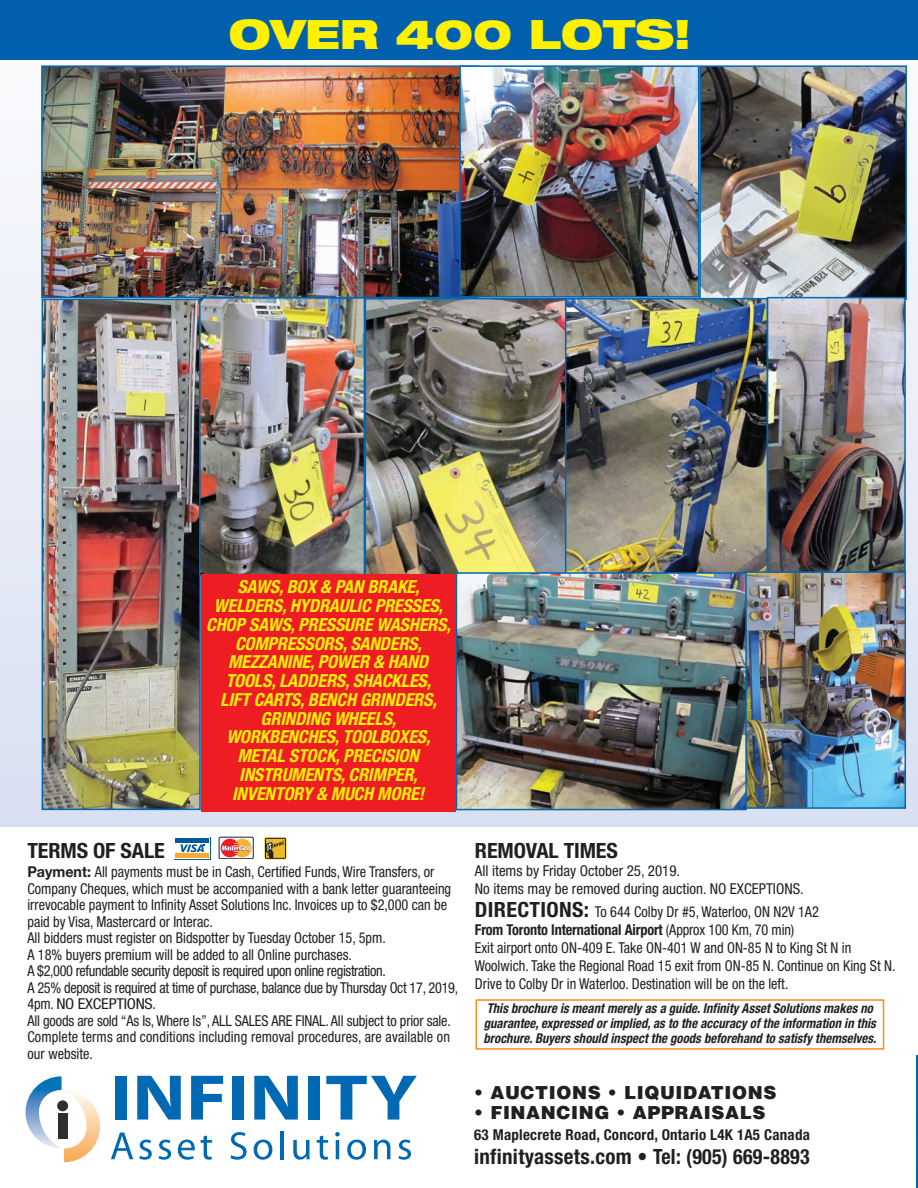
<style>
.page{position:relative;width:918px;height:1188px;background:#fff}
.page>*{position:absolute;margin:0;border:0;box-sizing:border-box;transform-origin:0 0}
.t1{font:900 expanded 40.5px "Helvetica Neue";color:#fff101}
.t2{font:700 condensed 21px "Helvetica Neue";letter-spacing:.015em;color:#231f20}
.t3{font:700 condensed 21px "Helvetica Neue";letter-spacing:-.005em;color:#231f20;scale:1.05 1}
.t4{font:italic 700 condensed 18px/18.8px "Helvetica Neue";letter-spacing:-.005em;color:#fff101;text-align:center}
.t5{font:900 18px "Helvetica";letter-spacing:.035em;color:#231f20}
.t6{font:condensed 15px/16.5px "Helvetica Neue";color:#231f20;scale:.95 1}
.t7{font:condensed 15px/18px "Helvetica Neue";color:#231f20}
.t8{font:700 condensed 15px "Helvetica Neue";letter-spacing:.015em;color:#231f20}
.t9{font:italic 700 condensed 13.5px/15px "Helvetica Neue";letter-spacing:.005em;color:#231f20;scale:.95 1}
.s1{font-weight:700;font-stretch:normal}
.s2{font-weight:700;font-size:21px}
.s3{font-weight:700}
</style>
<div class="page">
<div style="left:0;top:1px;width:918px;height:825px;background:linear-gradient(to bottom,#fcfdfd,#d8dff1)"></div>
<div style="left:57px;top:1100px;width:11px;height:11px;background:#322d2d;border-radius:50%"></div>
<div style="left:58px;top:1114px;width:9px;height:25px;background:#322d2d"></div>
<img style="left:25px;top:1076px;width:37px;height:72px">
<img style="left:64px;top:1094px;width:36px;height:68px">
<div style="left:115px;top:1076px;width:12px;height:44px;background:#0168b3"></div>
<svg style="left:137px;top:1076px;width:44px;height:44px"></svg>
<svg style="left:191px;top:1076px;width:32px;height:44px"></svg>
<div style="left:232px;top:1076px;width:12px;height:44px;background:#0168b3"></div>
<svg style="left:254px;top:1076px;width:44px;height:44px"></svg>
<div style="left:308px;top:1076px;width:12px;height:44px;background:#0168b3"></div>
<svg style="left:326px;top:1076px;width:91px;height:44px"></svg>
<svg style="left:111px;top:1133px;width:22px;height:26px"></svg>
<svg style="left:139px;top:1140px;width:13px;height:20px"></svg>
<svg style="left:159px;top:1140px;width:12px;height:20px"></svg>
<svg style="left:178px;top:1140px;width:17px;height:20px"></svg>
<svg style="left:201px;top:1135px;width:11px;height:25px"></svg>
<svg style="left:230px;top:1132px;width:17px;height:28px"></svg>
<svg style="left:254px;top:1140px;width:18px;height:20px"></svg>
<hr style="left:280px;top:1131px;width:4px;height:28px;background:#0168b3">
<svg style="left:293px;top:1140px;width:17px;height:20px"></svg>
<svg style="left:317px;top:1135px;width:11px;height:25px"></svg>
<svg style="left:335px;top:1132px;width:5px;height:5px"></svg>
<hr style="left:336px;top:1140px;width:3px;height:19px;background:#0168b3">
<svg style="left:347px;top:1140px;width:19px;height:20px"></svg>
<svg style="left:374px;top:1140px;width:16px;height:19px"></svg>
<svg style="left:398px;top:1140px;width:13px;height:20px"></svg>
<img style="left:916px;top:1055px;width:2px;height:133px">
<img style="left:44px;top:68px;width:415px;height:227px">
<div style="left:41px;top:65px;width:438px;height:233px;border:2px solid #0167b2"></div>
<img style="left:45px;top:302px;width:153px;height:505px">
<div style="left:42px;top:299px;width:159px;height:511px;border:2px solid #0167b2"></div>
<img style="left:462px;top:68px;width:235px;height:227px">
<div style="left:459px;top:65px;width:241px;height:233px;border:2px solid #0167b2"></div>
<img style="left:702px;top:68px;width:202px;height:229px">
<div style="left:699px;top:65px;width:208px;height:235px;border:2px solid #0167b2"></div>
<img style="left:202px;top:300px;width:160px;height:273px">
<div style="left:199px;top:297px;width:166px;height:279px;border:2px solid #0167b2"></div>
<img style="left:368px;top:301px;width:197px;height:272px">
<div style="left:365px;top:298px;width:203px;height:278px;border:2px solid #0167b2"></div>
<img style="left:568px;top:301px;width:197px;height:271px">
<div style="left:565px;top:298px;width:203px;height:282px;border:2px solid #0167b2"></div>
<img style="left:770px;top:300px;width:133px;height:271px">
<div style="left:767px;top:297px;width:139px;height:299px;border:2px solid #0167b2"></div>
<div style="left:476px;top:999px;width:408px;height:51px;border:2px solid #f48f1d"></div>
<div style="left:174px;top:837px;width:36px;height:23px;background:#00599a"></div>
<div style="left:174px;top:837px;width:36px;height:22px;background:#fff"></div>
<div style="left:175px;top:838px;width:34px;height:5px;background:#00599a"></div>
<div style="left:175px;top:853px;width:34px;height:5px;background:#faa92a"></div>
<svg style="left:179px;top:844px;width:30px;height:14px"></svg>
<svg style="left:253px;top:837px;width:1px;height:22px"></svg>
<svg style="left:221px;top:839px;width:30px;height:18px"></svg>
<div style="left:219px;top:837px;width:34px;height:22px;border:1px solid #231f20"></div>
<svg style="left:264px;top:837px;width:22px;height:22px"></svg>
<svg style="left:267px;top:840px;width:17px;height:16px"></svg>
<div style="left:265px;top:838px;width:21px;height:20px;border:1px solid #231f20"></div>
<div style="left:0;top:0;width:918px;height:60px;background:#0160ae"></div>
<img style="left:747px;top:574px;width:156px;height:232px">
<div style="left:744px;top:571px;width:162px;height:238px;border:2px solid #0167b2"></div>
<img style="left:459px;top:575px;width:285px;height:232px">
<div style="left:456px;top:572px;width:291px;height:238px;border:2px solid #0167b2"></div>
<div style="left:201px;top:574px;width:254px;height:238px;background:#ee1d23"></div>
<h1 class="t1" style="left:229px;top:18px;width:464px">OVER 400 LOTS!</h1>
<p class="t4" style="left:206px;top:579px;width:249px">SAWS,BOX &amp; PAN BRAKE,<br>WELDERS,HYDRAULIC PRESSES,<br>CHOP SAWS,PRESSURE WASHERS,<br>COMPRESSORS,SANDERS,<br>MEZZANINE,POWER &amp; HAND<br>TOOLS,LADDERS,SHACKLES,<br>LIFT CARTS,BENCH GRINDERS,<br>GRINDING WHEELS,<br>WORKBENCHES,TOOLBOXES,<br>METAL STOCK,PRECISION<br>INSTRUMENTS,CRIMPER,<br>INVENTORY &amp; MUCH MORE!</p>
<h2 class="t3" style="left:27px;top:843px;width:132px">TERMS OF SALE</h2>
<p class="t6" style="left:27px;top:865px;width:455px"><span class="s1">Payment:</span> All payments must be in Cash, Certified Funds, Wire Transfers, or Company Cheques, which must be accompanied with a bank letter guaranteeing irrevocable payment to Infinity Asset Solutions Inc. Invoices up to $2,000 can be paid by Visa, Mastercard or Interac.<br>All bidders must register on Bidspotter by Tuesday October 15, 5pm.<br>A 18% buyers premium will be added to all Online purchases.<br>A $2,000 refundable security deposit is required upon online registration.<br>A 25% deposit is required at time of purchase, balance due by Thursday Oct 17, 2019, 4pm. NO EXCEPTIONS.<br>All goods are sold “As Is, Where Is”, ALL SALES ARE FINAL. All subject to prior sale.<br>Complete terms and conditions including removal procedures, are available on our website.</p>
<h2 class="t3" style="left:475px;top:843px;width:138px">REMOVAL TIMES</h2>
<p class="t7" style="left:475px;top:863px;width:330px">All items by Friday October 25, 2019.<br>No items may be removed during auction. NO EXCEPTIONS.</p>
<p class="t6" style="left:475px;top:904px;width:444px;line-height:18px"><span class="s2">DIRECTIONS:</span> To 644 Colby Dr #5, Waterloo, ON N2V 1A2<br><span class="s3">From Toronto International Airport</span> (Approx 100 Km, 70 min)<br>Exit airport onto ON-409 E. Take ON-401 W and ON-85 N to King St N in Woolwich. Take the Regional Road 15 exit from ON-85 N. Continue on King St N.<br>Drive to Colby Dr in Waterloo. Destination will be on the left.</p>
<p class="t9" style="left:484px;top:1002px;width:417px">This brochure is meant merely as a guide.Infinity Asset Solutions makes no guarantee,expressed orimplied,as to the accuracy of the information in this brochure.Buyers should inspect the goods beforehand to satisfy themselves.</p>
<p class="t5" style="left:474px;top:1085px;width:304px">• AUCTIONS • LIQUIDATIONS</p>
<p class="t5" style="left:474px;top:1105px;width:293px">• FINANCING • APPRAISALS</p>
<p class="t8" style="left:474px;top:1129px;width:337px">63 Maplecrete Road, Concord, Ontario L4K 1A5 Canada</p>
<h2 class="t2" style="left:474px;top:1149px;width:337px">infinityassets.com • Tel: (905) 669-8893</h2>
</div>
